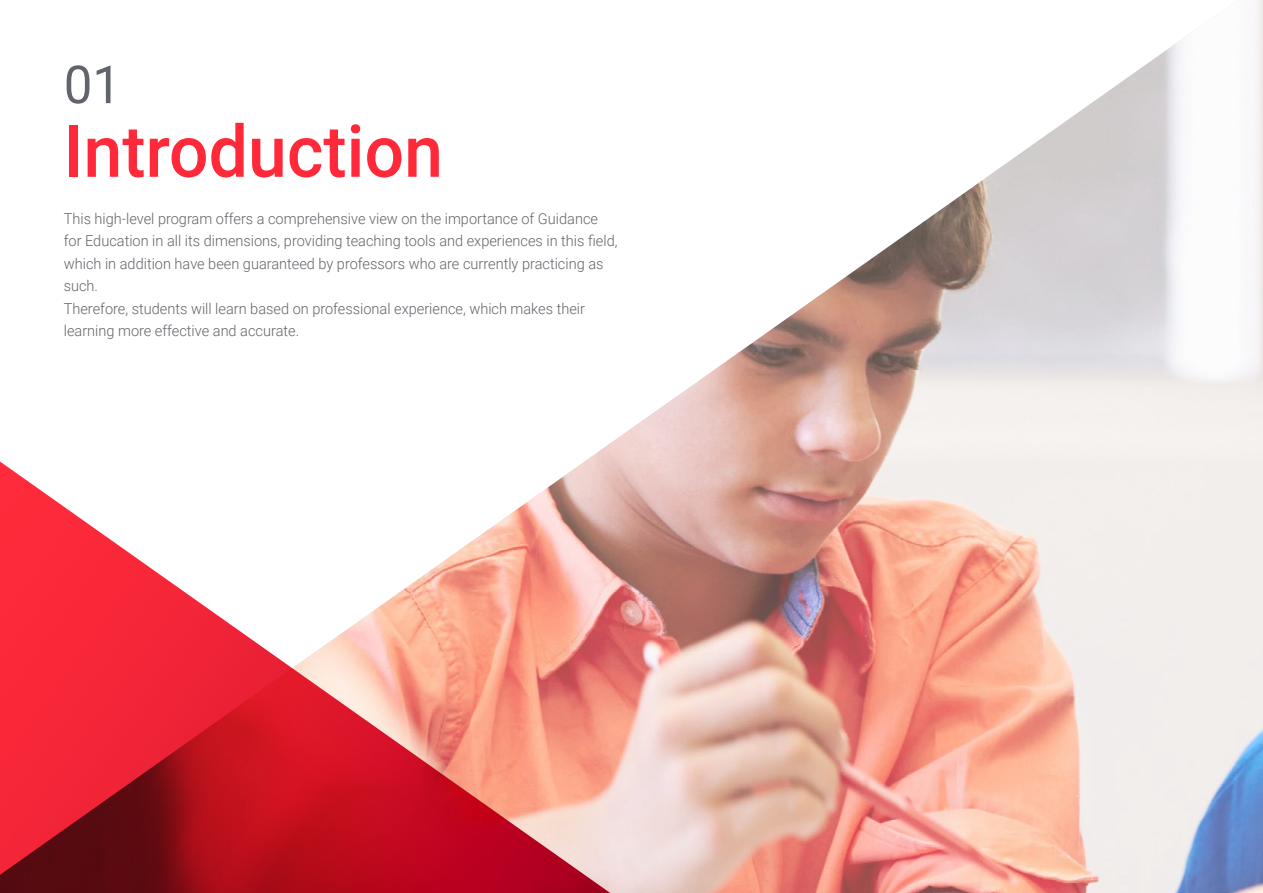
<style>
.page{position:relative;width:1263px;height:893px;background:#fff}
.page>*{position:absolute;margin:0;border:0;box-sizing:border-box;transform-origin:0 0}
.t1{font:500 72px "Roboto";color:#ff293a}
.t2{font:52.5px "Roboto";color:#61646a}
.t3{font:300 15px/22.5px "Roboto";color:#61646a}
</style>
<div class="page">
<img style="left:607px;top:0;width:656px;height:893px">
<svg style="left:0;top:446px;width:640px;height:447px"></svg>
<h2 class="t2" style="left:64px;top:48px;width:59px">01</h2>
<h1 class="t1" style="left:64px;top:101px;width:381px">Introduction</h1>
<p class="t3" style="left:64px;top:207px;width:555px">This high-level program offers a comprehensive view on the importance of Guidance for Education in all its dimensions, providing teaching tools and experiences in this field, which in addition have been guaranteed by professors who are currently practicing as such.<br>Therefore, students will learn based on professional experience, which makes their learning more effective and accurate.</p>
</div>
